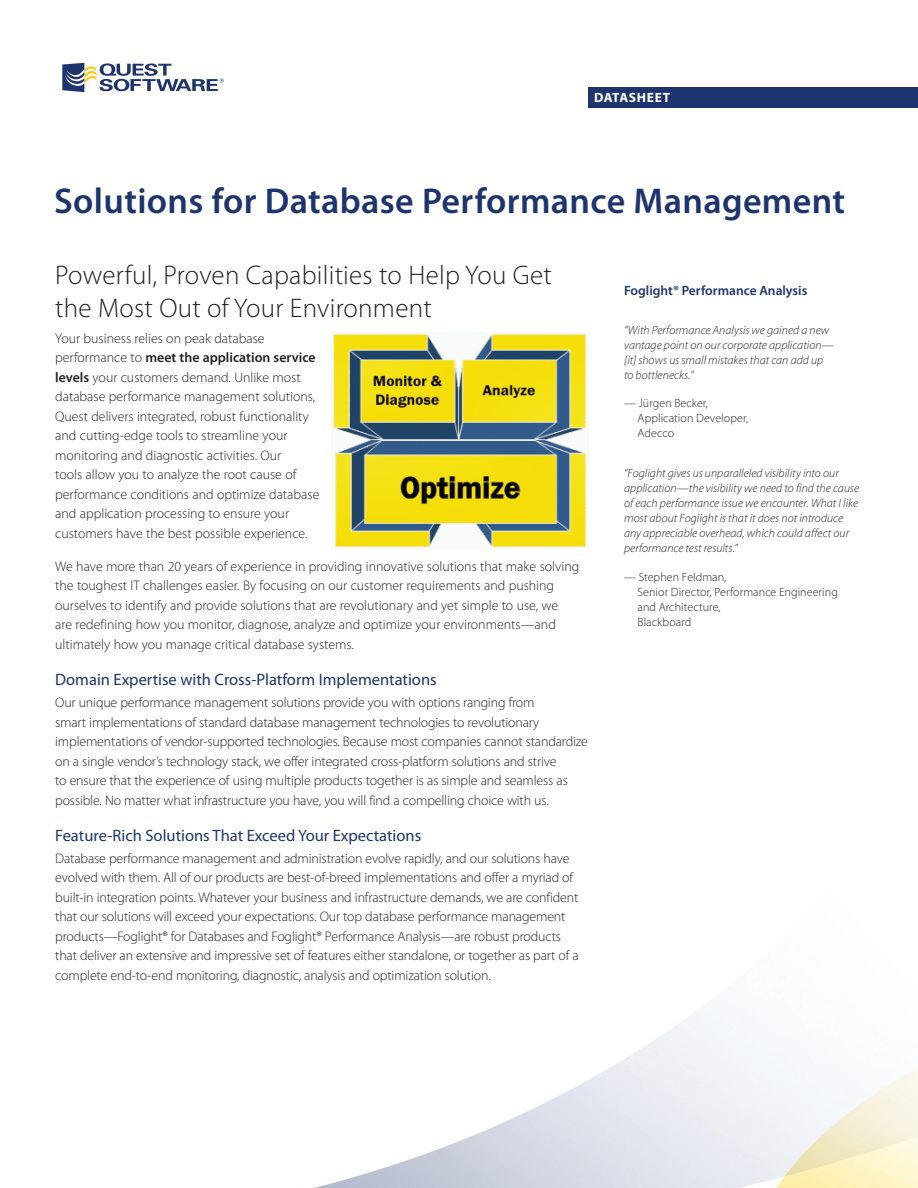
<style>
.page{position:relative;width:918px;height:1188px;background:#fff}
.page>*{position:absolute;margin:0;border:0;box-sizing:border-box;transform-origin:0 0}
.t1{font:600 36px "Myriad Pro";letter-spacing:.01em;color:#1d346e}
.t2{font:300 27px/32.4px "Myriad Pro";letter-spacing:.01em;color:#231f20}
.t3{font:16.5px "Myriad Pro";color:#1d346e}
.t4{font:300 13.8px/19.5px "Myriad Pro";letter-spacing:-.01em;color:#231f20}
.t5{font:600 13.5px "Myriad Pro";color:#1d346e}
.t6{font:700 13.5px "Myriad Pro";letter-spacing:.05em;color:#fff}
.t7{font:italic 300 12px/15px "Myriad Pro";color:#231f20}
.t8{font:300 12px/15px "Myriad Pro";letter-spacing:.005em;color:#231f20}
.s1{font-weight:600}
</style>
<div class="page">
<img style="left:314px;top:995px;width:604px;height:193px">
<svg style="left:62px;top:63px;width:162px;height:29px"></svg>
<div style="left:588px;top:88px;width:330px;height:20px;background:#1d346e"></div>
<img style="left:333px;top:333px;width:254px;height:215px">
<p class="t6" style="left:594px;top:89px;width:78px">DATASHEET</p>
<h1 class="t1" style="left:54px;top:178px;width:793px">Solutions for Database Performance Management</h1>
<h2 class="t2" style="left:55px;top:259px;width:498px">Powerful, Proven Capabilities to Help You Get the Most Out of Your Environment</h2>
<p class="t4" style="left:55px;top:328px;width:266px">Your business relies on peak database performance to <span class="s1">meet the application service levels</span> your customers demand. Unlike most database performance management solutions, Quest delivers integrated, robust functionality and cutting-edge tools to streamline your monitoring and diagnostic activities. Our<br>tools allow you to analyze the root cause of performance conditions and optimize database and application processing to ensure your customers have the best possible experience.</p>
<p class="t4" style="left:55px;top:556px;width:526px">We have more than 20 years of experience in providing innovative solutions that make solving the toughest IT challenges easier. By focusing on our customer requirements and pushing ourselves to identify and provide solutions that are revolutionary and yet simple to use, we<br>are redefining how you monitor, diagnose, analyze and optimize your environments—and ultimately how you manage critical database systems.</p>
<p class="t3" style="left:55px;top:669px;width:383px">Domain Expertise with Cross-Platform Implementations</p>
<p class="t4" style="left:55px;top:693px;width:534px">Our unique performance management solutions provide you with options ranging from<br>smart implementations of standard database management technologies to revolutionary implementations of vendor-supported technologies. Because most companies cannot standardize on a single vendor’s technology stack, we offer integrated cross-platform solutions and strive<br>to ensure that the experience of using multiple products together is as simple and seamless as possible. No matter what infrastructure you have, you will find a compelling choice with us.</p>
<p class="t3" style="left:55px;top:825px;width:368px">Feature-Rich Solutions That Exceed Your Expectations</p>
<p class="t4" style="left:55px;top:848px;width:525px">Database performance management and administration evolve rapidly, and our solutions have evolved with them. All of our products are best-of-breed implementations and offer a myriad of built-in integration points. Whatever your business and infrastructure demands, we are confident that our solutions will exceed your expectations. Our top database performance management products—Foglight® for Databases and Foglight® Performance Analysis—are robust products that deliver an extensive and impressive set of features either standalone, or together as part of a complete end-to-end monitoring, diagnostic, analysis and optimization solution.</p>
<p class="t5" style="left:624px;top:282px;width:185px">Foglight® Performance Analysis</p>
<p class="t7" style="left:624px;top:322px;width:211px">“With Performance Analysis we gained a new vantage point on our corporate application— [it] shows us small mistakes that can add up to bottlenecks.”</p>
<p class="t8" style="left:638px;top:396px;width:112px;text-indent:-14px">— Jürgen Becker,<br>Application Developer,<br>Adecco</p>
<p class="t7" style="left:624px;top:466px;width:237px">“Foglight gives us unparalleled visibility into our application—the visibility we need to find the cause of each performance issue we encounter. What I like most about Foglight is that it does not introduce any appreciable overhead, which could affect our performance test results.”</p>
<p class="t8" style="left:638px;top:569px;width:202px;text-indent:-14px">— Stephen Feldman,<br>Senior Director, Performance Engineering and Architecture,<br>Blackboard</p>
</div>
